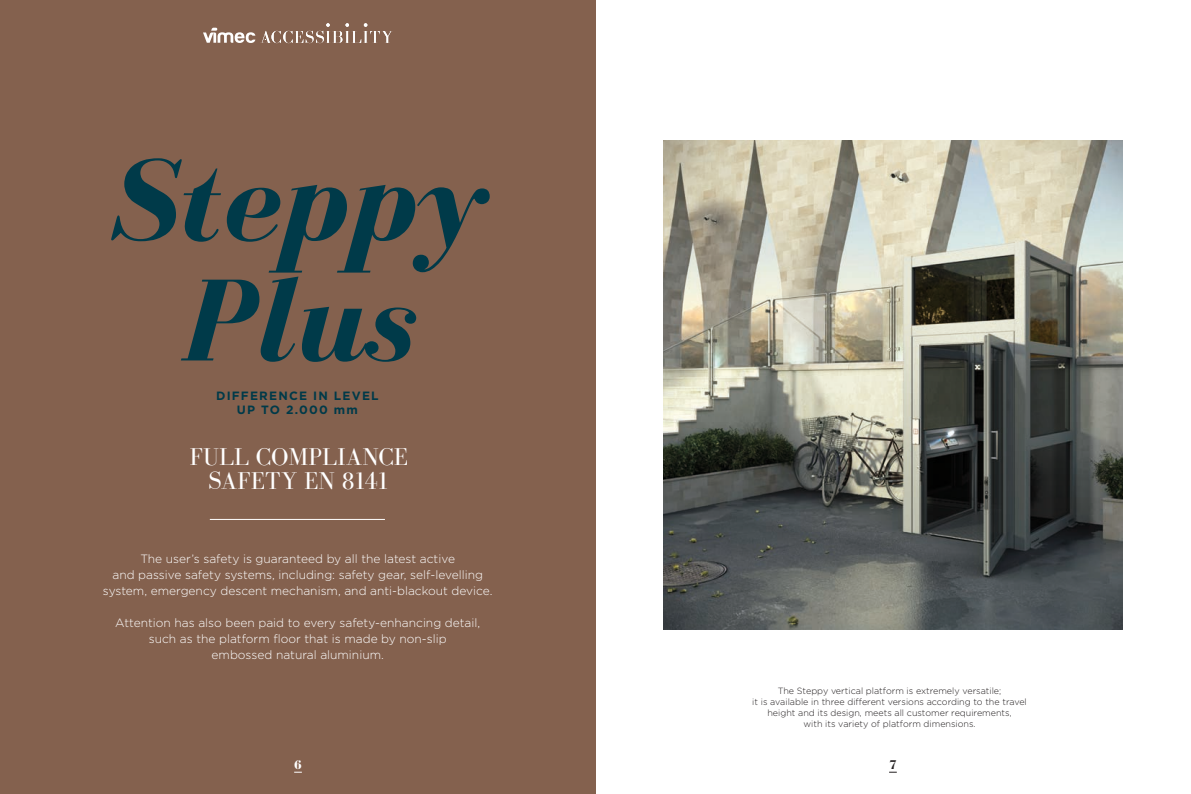
<style>
.page{position:relative;width:1191px;height:794px;background:#fff}
.page>*{position:absolute;margin:0;border:0;box-sizing:border-box;transform-origin:0 0}
.t1{font:italic 700 120px "Bodoni FLF";color:#003a49}
.t2{font:25px "Bodoni FLF";color:#fff}
.t3{font:700 13px "Bodoni FLF";color:#fff}
.t4{font:700 13px "Bodoni FLF";color:#231f20}
.t5{font:300 12px "Gotham HTF";color:#fff}
.t6{font:700 12px "Gotham HTF";letter-spacing:.1em;color:#003a49}
.t7{font:300 9px "Gotham HTF";color:#231f20}
</style>
<div class="page">
<div style="left:0;top:0;width:595px;height:794px;background:#84614e"></div>
<img style="left:663px;top:141px;width:459px;height:488px">
<svg style="left:203px;top:23px;width:189px;height:20px"></svg>
<hr style="left:210px;top:519px;width:175px;height:1px;background:#fff">
<p class="t1" style="left:108px;top:137px;width:380px">Steppy</p>
<p class="t1" style="left:182px;top:257px;width:233px">Plus</p>
<p class="t6" style="left:216px;top:388px;width:164px">DIFFERENCE IN LEVEL</p>
<p class="t6" style="left:237px;top:403px;width:122px">UP TO 2.000 mm</p>
<p class="t2" style="left:190px;top:443px;width:220px">FULL COMPLIANCE</p>
<p class="t2" style="left:208px;top:467px;width:183px">SAFETY EN 8141</p>
<p class="t5" style="left:140px;top:552px;width:316px">The user’s safety is guaranteed by all the latest active</p>
<p class="t5" style="left:112px;top:568px;width:372px">and passive safety systems, including: safety gear, self-levelling</p>
<p class="t5" style="left:103px;top:584px;width:391px">system, emergency descent mechanism, and anti-blackout device.</p>
<p class="t5" style="left:115px;top:616px;width:366px">Attention has also been paid to every safety-enhancing detail,</p>
<p class="t5" style="left:149px;top:632px;width:299px">such as the platform floor that is made by non-slip</p>
<p class="t5" style="left:212px;top:648px;width:174px">embossed natural aluminium.</p>
<p class="t7" style="left:778px;top:686px;width:225px">The Steppy vertical platform is extremely versatile;</p>
<p class="t7" style="left:752px;top:697px;width:276px">it is available in three different versions according to the travel</p>
<p class="t7" style="left:767px;top:708px;width:246px">height and its design, meets all customer requirements,</p>
<p class="t7" style="left:803px;top:719px;width:174px">with its variety of platform dimensions.</p>
<p class="t3" style="left:294px;top:758px;width:9px">6</p>
<p class="t4" style="left:889px;top:758px;width:9px">7</p>
</div>
